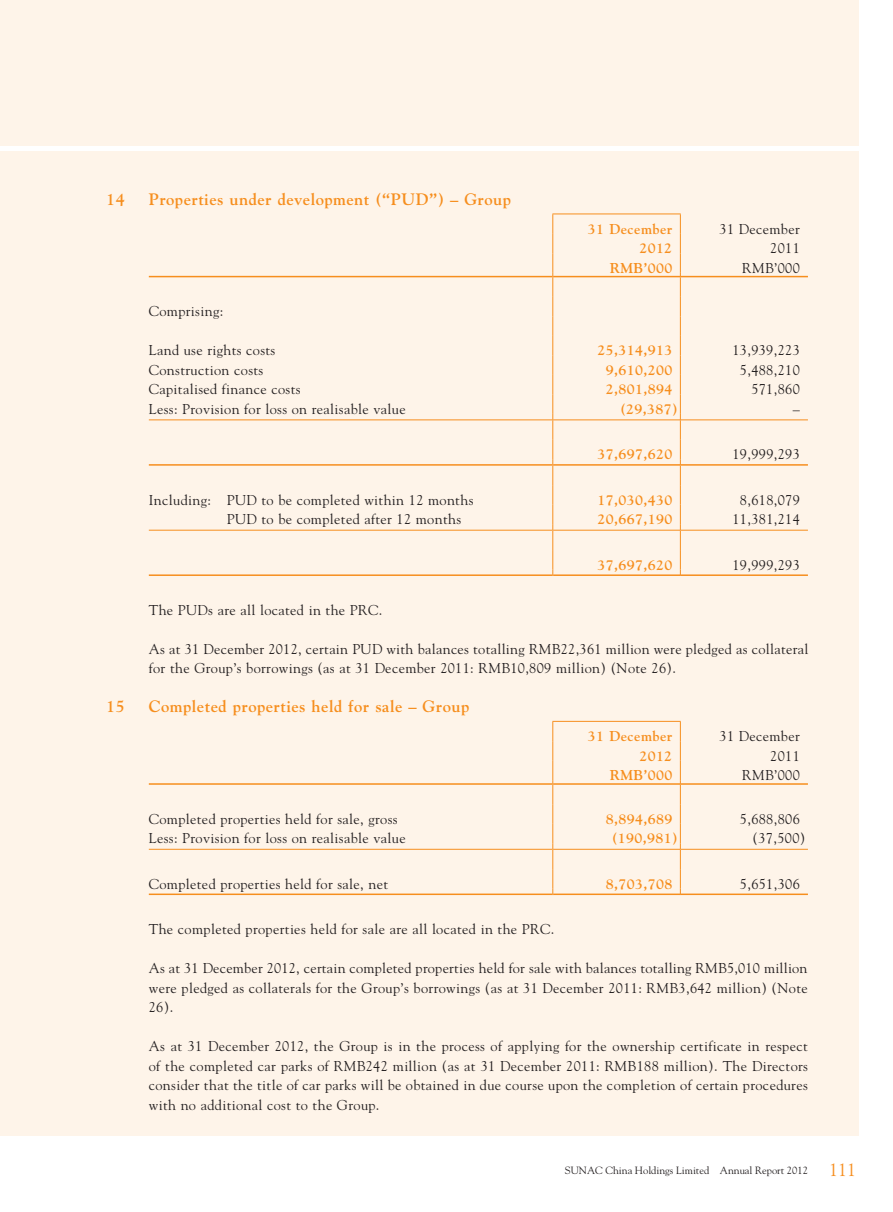
<style>
.page{position:relative;width:893px;height:1212px;background:#fff}
.page>*{position:absolute;margin:0;border:0;box-sizing:border-box;transform-origin:0 0}
.t1{font:700 16.5px "Goudy Std";letter-spacing:.03em;color:#f68e1e}
.t2{font:14.25px/19.5px "Goudy Std";letter-spacing:.025em;color:#231f20;text-align:justify}
.t3{font:700 14.25px "Goudy Std";letter-spacing:.03em;color:#f68e1e}
.t4{font:10.5px "Goudy Std";color:#231f20}
.s1{font-size:18px;color:#f68e1e}
</style>
<div class="page">
<div style="left:0;top:0;width:859px;height:1135px;background:#fef4e9"></div>
<hr style="left:0;top:147px;width:859px;height:4px;background:#fff">
<hr style="left:552px;top:214px;width:129px;height:1px;background:#f68e1e">
<svg style="left:680px;top:214px;width:1px;height:362px"></svg>
<svg style="left:552px;top:214px;width:1px;height:362px"></svg>
<hr style="left:149px;top:276px;width:403px;height:1px;background:#f68e1e">
<hr style="left:553px;top:276px;width:127px;height:1px;background:#f68e1e">
<hr style="left:681px;top:276px;width:127px;height:1px;background:#f68e1e">
<hr style="left:149px;top:419px;width:403px;height:1px;background:#f68e1e">
<hr style="left:553px;top:419px;width:127px;height:1px;background:#f68e1e">
<hr style="left:681px;top:419px;width:127px;height:1px;background:#f68e1e">
<hr style="left:149px;top:464px;width:403px;height:2px;background:#f68e1e">
<hr style="left:553px;top:464px;width:127px;height:2px;background:#f68e1e">
<hr style="left:681px;top:464px;width:127px;height:2px;background:#f68e1e">
<hr style="left:149px;top:530px;width:403px;height:1px;background:#f68e1e">
<hr style="left:553px;top:530px;width:127px;height:1px;background:#f68e1e">
<hr style="left:681px;top:530px;width:127px;height:1px;background:#f68e1e">
<hr style="left:149px;top:574px;width:403px;height:2px;background:#f68e1e">
<hr style="left:553px;top:574px;width:127px;height:2px;background:#f68e1e">
<hr style="left:681px;top:574px;width:127px;height:2px;background:#f68e1e">
<hr style="left:552px;top:721px;width:129px;height:1px;background:#f68e1e">
<svg style="left:552px;top:722px;width:1px;height:173px"></svg>
<svg style="left:680px;top:722px;width:1px;height:173px"></svg>
<hr style="left:149px;top:783px;width:403px;height:2px;background:#f68e1e">
<hr style="left:553px;top:783px;width:127px;height:2px;background:#f68e1e">
<hr style="left:681px;top:783px;width:127px;height:2px;background:#f68e1e">
<hr style="left:149px;top:849px;width:403px;height:1px;background:#f68e1e">
<hr style="left:553px;top:849px;width:127px;height:1px;background:#f68e1e">
<hr style="left:681px;top:849px;width:127px;height:1px;background:#f68e1e">
<hr style="left:149px;top:893px;width:403px;height:2px;background:#f68e1e">
<hr style="left:553px;top:893px;width:127px;height:2px;background:#f68e1e">
<hr style="left:681px;top:893px;width:127px;height:2px;background:#f68e1e">
<p class="t1" style="left:106px;top:189px;width:20px">14</p>
<p class="t1" style="left:149px;top:189px;width:364px">Properties under development (“PUD”) – Group</p>
<p class="t3" style="left:588px;top:220px;width:86px">31 December</p>
<p class="t2" style="left:719px;top:219px;width:82px">31 December</p>
<p class="t3" style="left:639px;top:240px;width:34px">2012</p>
<p class="t2" style="left:770px;top:238px;width:31px">2011</p>
<p class="t3" style="left:610px;top:259px;width:64px">RMB’000</p>
<p class="t2" style="left:742px;top:258px;width:59px">RMB’000</p>
<p class="t2" style="left:149px;top:301px;width:76px">Comprising:</p>
<p class="t2" style="left:149px;top:340px;width:128px">Land use rights costs</p>
<p class="t3" style="left:597px;top:342px;width:76px">25,314,913</p>
<p class="t2" style="left:732px;top:340px;width:69px">13,939,223</p>
<p class="t2" style="left:149px;top:360px;width:116px">Construction costs</p>
<p class="t3" style="left:606px;top:361px;width:68px">9,610,200</p>
<p class="t2" style="left:740px;top:360px;width:61px">5,488,210</p>
<p class="t2" style="left:149px;top:379px;width:153px">Capitalised finance costs</p>
<p class="t3" style="left:606px;top:381px;width:68px">2,801,894</p>
<p class="t2" style="left:751px;top:379px;width:50px">571,860</p>
<p class="t2" style="left:149px;top:399px;width:258px">Less: Provision for loss on realisable value</p>
<p class="t3" style="left:620px;top:400px;width:59px">(29,387)</p>
<p class="t2" style="left:793px;top:399px;width:9px">–</p>
<p class="t3" style="left:597px;top:446px;width:76px">37,697,620</p>
<p class="t2" style="left:732px;top:444px;width:69px">19,999,293</p>
<p class="t2" style="left:149px;top:490px;width:326px">Including: PUD to be completed within 12 months</p>
<p class="t3" style="left:597px;top:491px;width:76px">17,030,430</p>
<p class="t2" style="left:740px;top:490px;width:61px">8,618,079</p>
<p class="t2" style="left:227px;top:509px;width:236px">PUD to be completed after 12 months</p>
<p class="t3" style="left:597px;top:511px;width:76px">20,667,190</p>
<p class="t2" style="left:732px;top:509px;width:69px">11,381,214</p>
<p class="t3" style="left:597px;top:556px;width:76px">37,697,620</p>
<p class="t2" style="left:732px;top:555px;width:69px">19,999,293</p>
<p class="t2" style="left:149px;top:600px;width:235px">The PUDs are all located in the PRC.</p>
<p class="t2" style="left:149px;top:639px;width:661px">As at 31 December 2012, certain PUD with balances totalling RMB22,361 million were pledged as collateral for the Group’s borrowings (as at 31 December 2011: RMB10,809 million) (Note 26).</p>
<p class="t1" style="left:106px;top:697px;width:20px">15</p>
<p class="t1" style="left:149px;top:697px;width:322px">Completed properties held for sale – Group</p>
<p class="t3" style="left:588px;top:728px;width:86px">31 December</p>
<p class="t2" style="left:719px;top:726px;width:82px">31 December</p>
<p class="t3" style="left:639px;top:747px;width:34px">2012</p>
<p class="t2" style="left:770px;top:746px;width:31px">2011</p>
<p class="t3" style="left:610px;top:767px;width:64px">RMB’000</p>
<p class="t2" style="left:742px;top:765px;width:59px">RMB’000</p>
<p class="t2" style="left:149px;top:809px;width:250px">Completed properties held for sale, gross</p>
<p class="t3" style="left:606px;top:810px;width:68px">8,894,689</p>
<p class="t2" style="left:740px;top:809px;width:61px">5,688,806</p>
<p class="t2" style="left:149px;top:828px;width:258px">Less: Provision for loss on realisable value</p>
<p class="t3" style="left:612px;top:830px;width:67px">(190,981)</p>
<p class="t2" style="left:753px;top:828px;width:54px">(37,500)</p>
<p class="t2" style="left:149px;top:874px;width:241px">Completed properties held for sale, net</p>
<p class="t3" style="left:606px;top:875px;width:68px">8,703,708</p>
<p class="t2" style="left:740px;top:874px;width:61px">5,651,306</p>
<p class="t2" style="left:149px;top:919px;width:407px">The completed properties held for sale are all located in the PRC.</p>
<p class="t2" style="left:149px;top:958px;width:661px">As at 31 December 2012, certain completed properties held for sale with balances totalling RMB5,010 million were pledged as collaterals for the Group’s borrowings (as at 31 December 2011: RMB3,642 million) (Note 26).</p>
<p class="t2" style="left:149px;top:1036px;width:661px">As at 31 December 2012, the Group is in the process of applying for the ownership certificate in respect of the completed car parks of RMB242 million (as at 31 December 2011: RMB188 million). The Directors consider that the title of car parks will be obtained in due course upon the completion of certain procedures with no additional cost to the Group.</p>
<p class="t4" style="left:565px;top:1164px;width:293px">SUNAC China Holdings Limited Annual Report 2012 <span class="s1">111</span></p>
</div>
